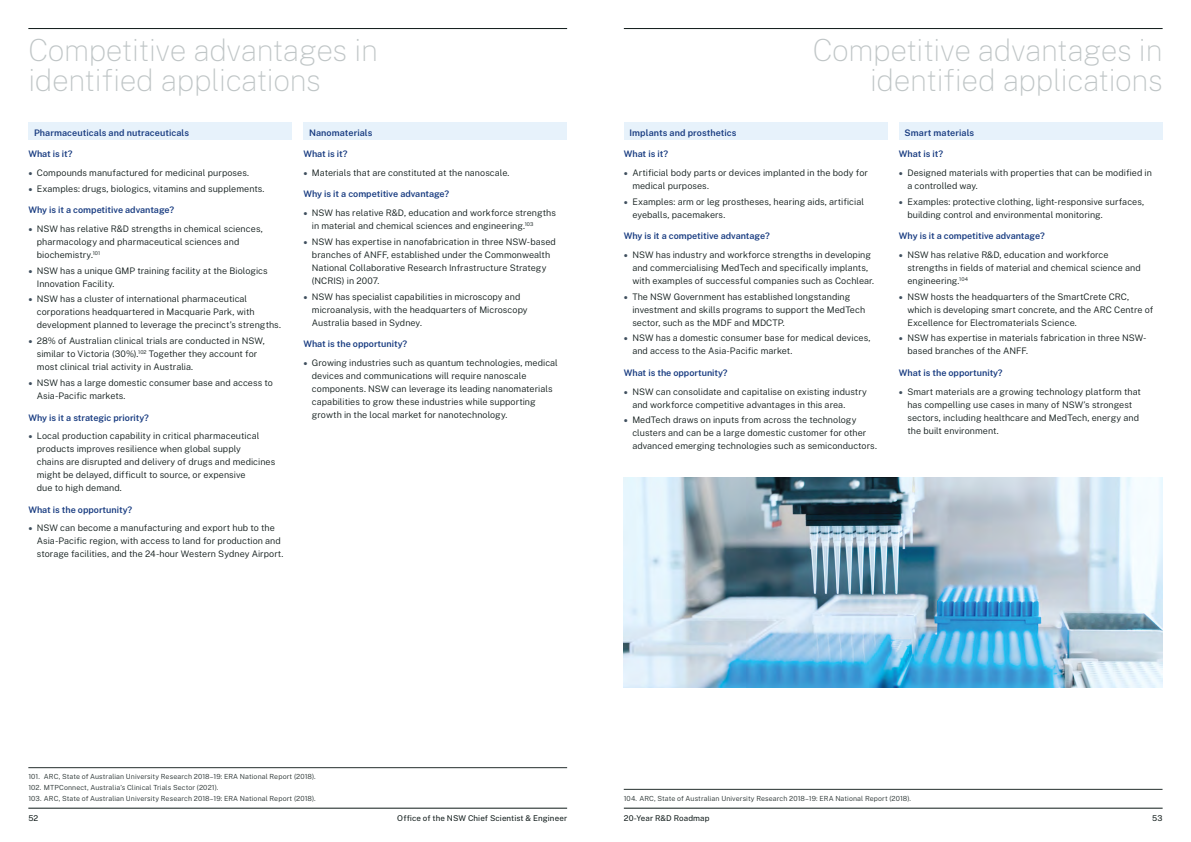
<style>
.page{position:relative;width:1191px;height:842px;background:#fff}
.page>*{position:absolute;margin:0;border:0;box-sizing:border-box;transform-origin:0 0}
.t1{font:100 30px/30px "Public Sans";letter-spacing:-.01em;color:#bfc5c6;text-align:right}
.t2{font:300 9px/13px "Public Sans";letter-spacing:.005em;color:#0e1918}
.t3{font:600 9px "Public Sans";color:#15397f}
.t4{font:8px "Public Sans";letter-spacing:.01em;color:#0e1918}
.t5{font:300 7px/10.8px "Public Sans";letter-spacing:.015em;color:#252f2e}
.s1{font-weight:700;font-size:12px;color:#3f4f5e}
</style>
<div class="page">
<hr style="left:624px;top:808px;width:538px;height:1px;background:#0e1918">
<hr style="left:624px;top:28px;width:538px;height:1px;background:#0e1918">
<hr style="left:28px;top:808px;width:539px;height:1px;background:#0e1918">
<hr style="left:28px;top:28px;width:539px;height:1px;background:#0e1918">
<div style="left:28px;top:123px;width:264px;height:17px;background:#e7f2fb"></div>
<div style="left:303px;top:123px;width:264px;height:17px;background:#e7f2fb"></div>
<hr style="left:28px;top:767px;width:539px;height:1px;background:#252f2e">
<div style="left:624px;top:123px;width:263px;height:17px;background:#e7f2fb"></div>
<div style="left:899px;top:123px;width:263px;height:17px;background:#e7f2fb"></div>
<hr style="left:624px;top:789px;width:538px;height:1px;background:#252f2e">
<img style="left:624px;top:477px;width:538px;height:210px">
<h1 class="t1" style="left:28px;top:34px;width:351px;text-align:left">Competitive advantages in identified applications</h1>
<p class="t3" style="left:34px;top:125px;width:156px">Pharmaceuticals and nutraceuticals</p>
<p class="t3" style="left:28px;top:147px;width:46px">What is it?</p>
<p class="t2" style="left:28px;top:165px;width:222px"><span class="s1">•</span> Compounds manufactured for medicinal purposes.</p>
<p class="t2" style="left:28px;top:181px;width:238px"><span class="s1">•</span> Examples: drugs, biologics, vitamins and supplements.</p>
<p class="t3" style="left:28px;top:203px;width:147px">Why is it a competitive advantage?</p>
<p class="t2" style="left:37px;top:221px;width:227px;text-indent:-9px"><span class="s1">•</span> NSW has relative R&amp;D strengths in chemical sciences, pharmacology and pharmaceutical sciences and biochemistry.<sup>101</sup></p>
<p class="t2" style="left:37px;top:263px;width:232px;text-indent:-9px"><span class="s1">•</span> NSW has a unique GMP training facility at the Biologics<br>Innovation Facility.</p>
<p class="t2" style="left:37px;top:292px;width:246px;text-indent:-9px"><span class="s1">•</span> NSW has a cluster of international pharmaceutical corporations headquartered in Macquarie Park, with development planned to leverage the precinct’s strengths.</p>
<p class="t2" style="left:37px;top:334px;width:229px;text-indent:-9px"><span class="s1">•</span> 28% of Australian clinical trials are conducted in NSW, similar to Victoria (30%).<sup>102</sup> Together they account for most clinical trial activity in Australia.</p>
<p class="t2" style="left:37px;top:376px;width:237px;text-indent:-9px"><span class="s1">•</span> NSW has a large domestic consumer base and access to<br>Asia-Pacific markets.</p>
<p class="t3" style="left:28px;top:411px;width:122px">Why is it a strategic priority?</p>
<p class="t2" style="left:37px;top:429px;width:240px;text-indent:-9px"><span class="s1">•</span> Local production capability in critical pharmaceutical products improves resilience when global supply<br>chains are disrupted and delivery of drugs and medicines might be delayed, difficult to source, or expensive<br>due to high demand.</p>
<p class="t3" style="left:28px;top:503px;width:105px">What is the opportunity?</p>
<p class="t2" style="left:37px;top:521px;width:248px;text-indent:-9px"><span class="s1">•</span> NSW can become a manufacturing and export hub to the<br>Asia-Pacific region, with access to land for production and storage facilities, and the 24-hour Western Sydney Airport.</p>
<p class="t3" style="left:309px;top:125px;width:65px">Nanomaterials</p>
<p class="t3" style="left:303px;top:147px;width:46px">What is it?</p>
<p class="t2" style="left:303px;top:165px;width:208px"><span class="s1">•</span> Materials that are constituted at the nanoscale.</p>
<p class="t3" style="left:303px;top:187px;width:147px">Why is it a competitive advantage?</p>
<p class="t2" style="left:312px;top:205px;width:245px;text-indent:-9px"><span class="s1">•</span> NSW has relative R&amp;D, education and workforce strengths in material and chemical sciences and engineering.<sup>103</sup></p>
<p class="t2" style="left:312px;top:234px;width:245px;text-indent:-9px"><span class="s1">•</span> NSW has expertise in nanofabrication in three NSW-based branches of ANFF, established under the Commonwealth National Collaborative Research Infrastructure Strategy (NCRIS) in 2007.</p>
<p class="t2" style="left:312px;top:289px;width:217px;text-indent:-9px"><span class="s1">•</span> NSW has specialist capabilities in microscopy and microanalysis, with the headquarters of Microscopy<br>Australia based in Sydney.</p>
<p class="t3" style="left:303px;top:337px;width:105px">What is the opportunity?</p>
<p class="t2" style="left:312px;top:355px;width:247px;text-indent:-9px"><span class="s1">•</span> Growing industries such as quantum technologies, medical devices and communications will require nanoscale components. NSW can leverage its leading nanomaterials capabilities to grow these industries while supporting growth in the local market for nanotechnology.</p>
<h1 class="t1" style="left:813px;top:34px;width:351px">Competitive advantages in identified applications</h1>
<p class="t3" style="left:629px;top:125px;width:109px">Implants and prosthetics</p>
<p class="t3" style="left:624px;top:147px;width:46px">What is it?</p>
<p class="t2" style="left:632px;top:165px;width:237px;text-indent:-9px"><span class="s1">•</span> Artificial body parts or devices implanted in the body for medical purposes.</p>
<p class="t2" style="left:632px;top:194px;width:233px;text-indent:-9px"><span class="s1">•</span> Examples: arm or leg prostheses, hearing aids, artificial eyeballs, pacemakers.</p>
<p class="t3" style="left:624px;top:229px;width:147px">Why is it a competitive advantage?</p>
<p class="t2" style="left:632px;top:247px;width:243px;text-indent:-9px"><span class="s1">•</span> NSW has industry and workforce strengths in developing and commercialising MedTech and specifically implants, with examples of successful companies such as Cochlear.</p>
<p class="t2" style="left:632px;top:289px;width:234px;text-indent:-9px"><span class="s1">•</span> The NSW Government has established longstanding investment and skills programs to support the MedTech sector, such as the MDF and MDCTP.</p>
<p class="t2" style="left:632px;top:331px;width:240px;text-indent:-9px"><span class="s1">•</span> NSW has a domestic consumer base for medical devices, and access to the Asia-Pacific market.</p>
<p class="t3" style="left:624px;top:366px;width:105px">What is the opportunity?</p>
<p class="t2" style="left:632px;top:384px;width:236px;text-indent:-9px"><span class="s1">•</span> NSW can consolidate and capitalise on existing industry and workforce competitive advantages in this area.</p>
<p class="t2" style="left:632px;top:413px;width:246px;text-indent:-9px"><span class="s1">•</span> MedTech draws on inputs from across the technology clusters and can be a large domestic customer for other advanced emerging technologies such as semiconductors.</p>
<p class="t3" style="left:904px;top:125px;width:71px">Smart materials</p>
<p class="t3" style="left:899px;top:147px;width:46px">What is it?</p>
<p class="t2" style="left:907px;top:165px;width:246px;text-indent:-9px"><span class="s1">•</span> Designed materials with properties that can be modified in a controlled way.</p>
<p class="t2" style="left:907px;top:194px;width:238px;text-indent:-9px"><span class="s1">•</span> Examples: protective clothing, light-responsive surfaces, building control and environmental monitoring.</p>
<p class="t3" style="left:899px;top:229px;width:147px">Why is it a competitive advantage?</p>
<p class="t2" style="left:907px;top:247px;width:235px;text-indent:-9px"><span class="s1">•</span> NSW has relative R&amp;D, education and workforce strengths in fields of material and chemical science and engineering.<sup>104</sup></p>
<p class="t2" style="left:907px;top:289px;width:247px;text-indent:-9px"><span class="s1">•</span> NSW hosts the headquarters of the SmartCrete CRC, which is developing smart concrete, and the ARC Centre of<br>Excellence for Electromaterials Science.</p>
<p class="t2" style="left:907px;top:331px;width:241px;text-indent:-9px"><span class="s1">•</span> NSW has expertise in materials fabrication in three NSW&shy;based branches of the ANFF.</p>
<p class="t3" style="left:899px;top:366px;width:105px">What is the opportunity?</p>
<p class="t2" style="left:907px;top:384px;width:235px;text-indent:-9px"><span class="s1">•</span> Smart materials are a growing technology platform that has compelling use cases in many of NSW’s strongest sectors, including healthcare and MedTech, energy and the built environment.</p>
<p class="t5" style="left:28px;top:771px;width:289px">101. ARC, State of Australian University Research 2018–19: ERA National Report (2018).<br>102. MTPConnect, Australia’s Clinical Trials Sector (2021).<br>103. ARC, State of Australian University Research 2018–19: ERA National Report (2018).</p>
<p class="t5" style="left:624px;top:792px;width:289px">104. ARC, State of Australian University Research 2018–19: ERA National Report (2018).</p>
<p class="t4" style="left:28px;top:812px;width:11px">52</p>
<p class="t4" style="left:397px;top:812px;width:171px">Office of the NSW Chief Scientist &amp; Engineer</p>
<p class="t4" style="left:624px;top:812px;width:87px">20-Year R&amp;D Roadmap</p>
<p class="t4" style="left:1152px;top:812px;width:12px">53</p>
</div>
